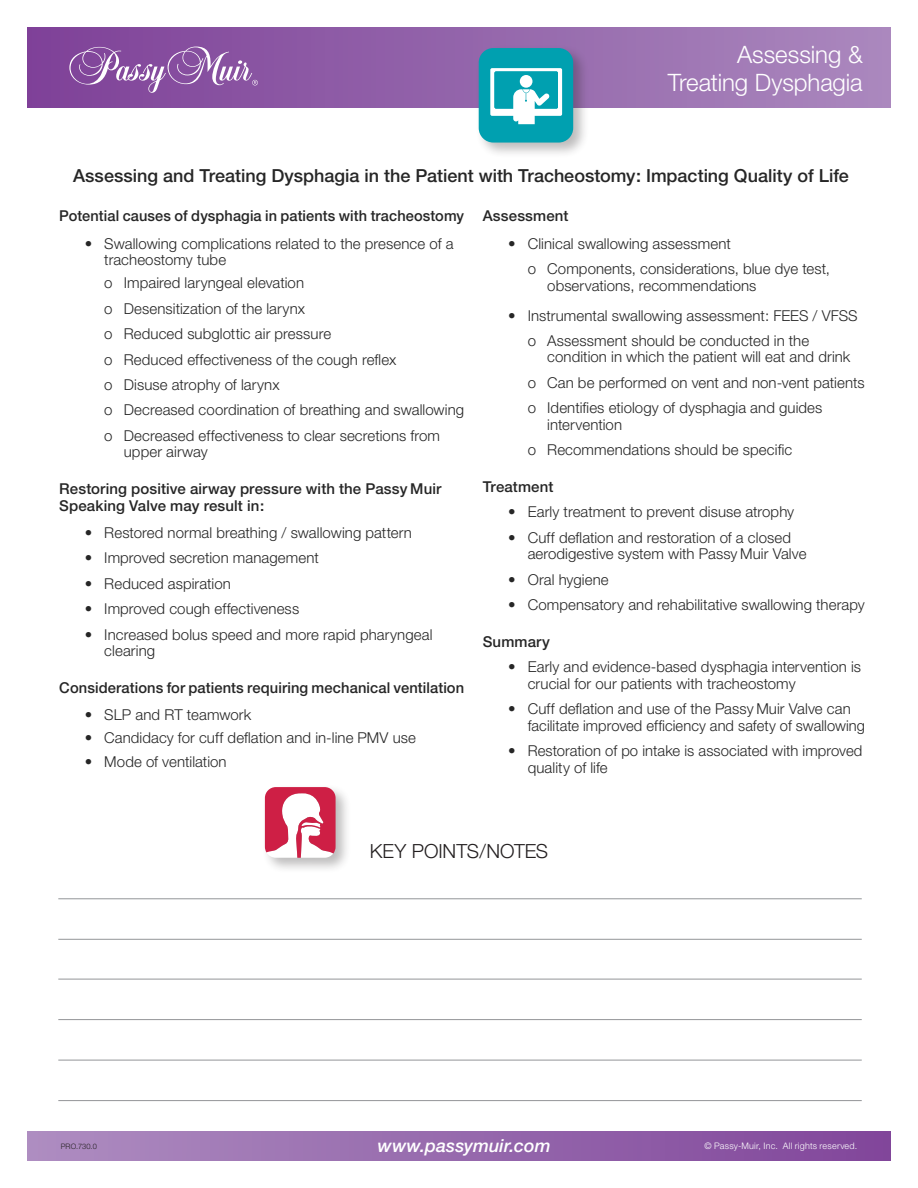
<style>
.page{position:relative;width:918px;height:1188px;background:#fff}
.page>*{position:absolute;margin:0;border:0;box-sizing:border-box;transform-origin:0 0}
.t1{font:300 24px/28.5px "Helvetica Neue";letter-spacing:-.005em;color:#fff;text-align:right}
.t2{font:300 19.5px "Helvetica Neue";color:#231f20}
.t3{font:500 18px "Helvetica Neue";color:#262626}
.t4{font:italic 500 18px "Helvetica Neue";color:#fff}
.t5{font:300 15px/16.5px "Helvetica Neue";letter-spacing:.005em;color:#262626}
.t6{font:500 15px/16.5px "Helvetica Neue";letter-spacing:.005em;color:#262626}
.t7{font:300 9px "Helvetica Neue";letter-spacing:.025em;color:#fff}
.t8{font:300 7.5px "Helvetica Neue";letter-spacing:.015em;color:#231f20}
</style>
<div class="page">
<div style="left:27px;top:1132px;width:864px;height:29px;background:linear-gradient(to right,#ad8dc0,#81469a)"></div>
<div style="left:27px;top:27px;width:864px;height:81px;background:linear-gradient(to right,#7e4198,#aa88bd)"></div>
<svg style="left:69px;top:47px;width:189px;height:46px;background:#9767ac"></svg>
<div style="left:476px;top:45px;width:113px;height:114px;background:#231f20;opacity:.3"></div>
<div style="left:479px;top:48px;width:94px;height:95px;background:#00a0b0;border-radius:15px"></div>
<svg style="left:490px;top:68px;width:72px;height:56px"></svg>
<hr style="left:58px;top:979px;width:804px;height:1px;background:#939598">
<hr style="left:58px;top:899px;width:804px;height:1px;background:#939598">
<hr style="left:58px;top:1019px;width:804px;height:1px;background:#939598">
<hr style="left:58px;top:939px;width:804px;height:1px;background:#939598">
<hr style="left:58px;top:1060px;width:804px;height:1px;background:#939598">
<hr style="left:58px;top:1100px;width:804px;height:1px;background:#939598">
<div style="left:261px;top:784px;width:91px;height:90px;background:#231f20;opacity:.3"></div>
<svg style="left:265px;top:787px;width:71px;height:71px"></svg>
<p class="t1" style="left:668px;top:39px;width:196px">Assessing &amp;<br>Treating Dysphagia</p>
<p class="t3" style="left:73px;top:165px;width:777px">Assessing and Treating Dysphagia in the Patient with Tracheostomy: Impacting Quality of Life</p>
<p class="t6" style="left:59px;top:208px;width:406px">Potential causes of dysphagia in patients with tracheostomy</p>
<p class="t5" style="left:104px;top:235px;width:351px;text-indent:-20px">• Swallowing complications related to the presence of a tracheostomy tube</p>
<p class="t5" style="left:104px;top:274px;width:201px">o Impaired laryngeal elevation</p>
<p class="t5" style="left:104px;top:300px;width:202px">o Desensitization of the larynx</p>
<p class="t5" style="left:104px;top:325px;width:228px">o Reduced subglottic air pressure</p>
<p class="t5" style="left:104px;top:351px;width:293px">o Reduced effectiveness of the cough reflex</p>
<p class="t5" style="left:104px;top:376px;width:177px">o Disuse atrophy of larynx</p>
<p class="t5" style="left:104px;top:402px;width:361px">o Decreased coordination of breathing and swallowing</p>
<p class="t5" style="left:124px;top:427px;width:318px;text-indent:-19px">o Decreased effectiveness to clear secretions from upper airway</p>
<p class="t6" style="left:59px;top:480px;width:384px">Restoring positive airway pressure with the Passy Muir<br>Speaking Valve may result in:</p>
<p class="t5" style="left:85px;top:524px;width:328px">• Restored normal breathing / swallowing pattern</p>
<p class="t5" style="left:85px;top:549px;width:236px">• Improved secretion management</p>
<p class="t5" style="left:85px;top:575px;width:148px">• Reduced aspiration</p>
<p class="t5" style="left:85px;top:600px;width:216px">• Improved cough effectiveness</p>
<p class="t5" style="left:104px;top:626px;width:330px;text-indent:-20px">• Increased bolus speed and more rapid pharyngeal clearing</p>
<p class="t6" style="left:59px;top:679px;width:406px">Considerations for patients requiring mechanical ventilation</p>
<p class="t5" style="left:85px;top:706px;width:168px">• SLP and RT teamwork</p>
<p class="t5" style="left:85px;top:729px;width:333px">• Candidacy for cuff deflation and in-line PMV use</p>
<p class="t5" style="left:85px;top:753px;width:143px">• Mode of ventilation</p>
<p class="t6" style="left:483px;top:208px;width:87px">Assessment</p>
<p class="t5" style="left:508px;top:235px;width:224px">• Clinical swallowing assessment</p>
<p class="t5" style="left:547px;top:260px;width:284px;text-indent:-20px">o Components, considerations, blue dye test, observations, recommendations</p>
<p class="t5" style="left:508px;top:307px;width:351px">• Instrumental swallowing assessment: FEES / VFSS</p>
<p class="t5" style="left:547px;top:332px;width:305px;text-indent:-20px">o Assessment should be conducted in the condition in which the patient will eat and drink</p>
<p class="t5" style="left:528px;top:374px;width:338px">o Can be performed on vent and non-vent patients</p>
<p class="t5" style="left:547px;top:399px;width:277px;text-indent:-20px">o Identifies etiology of dysphagia and guides intervention</p>
<p class="t5" style="left:528px;top:441px;width:266px">o Recommendations should be specific</p>
<p class="t6" style="left:483px;top:478px;width:72px">Treatment</p>
<p class="t5" style="left:508px;top:503px;width:287px">• Early treatment to prevent disuse atrophy</p>
<p class="t5" style="left:528px;top:529px;width:280px;text-indent:-20px">• Cuff deflation and restoration of a closed aerodigestive system with Passy Muir Valve</p>
<p class="t5" style="left:508px;top:571px;width:102px">• Oral hygiene</p>
<p class="t5" style="left:508px;top:596px;width:358px">• Compensatory and rehabilitative swallowing therapy</p>
<p class="t6" style="left:483px;top:633px;width:69px">Summary</p>
<p class="t5" style="left:528px;top:658px;width:335px;text-indent:-20px">• Early and evidence-based dysphagia intervention is crucial for our patients with tracheostomy</p>
<p class="t5" style="left:528px;top:700px;width:339px;text-indent:-20px">• Cuff deflation and use of the Passy Muir Valve can facilitate improved efficiency and safety of swallowing</p>
<p class="t5" style="left:528px;top:742px;width:336px;text-indent:-20px">• Restoration of po intake is associated with improved quality of life</p>
<p class="t2" style="left:370px;top:839px;width:180px">KEY POINTS/NOTES</p>
<p class="t4" style="left:378px;top:1135px;width:174px">www.passymuir.com</p>
<p class="t8" style="left:61px;top:1142px;width:38px">PRO.730.0</p>
<p class="t7" style="left:704px;top:1140px;width:154px">© Passy-Muir, Inc. All rights reserved.</p>
</div>
